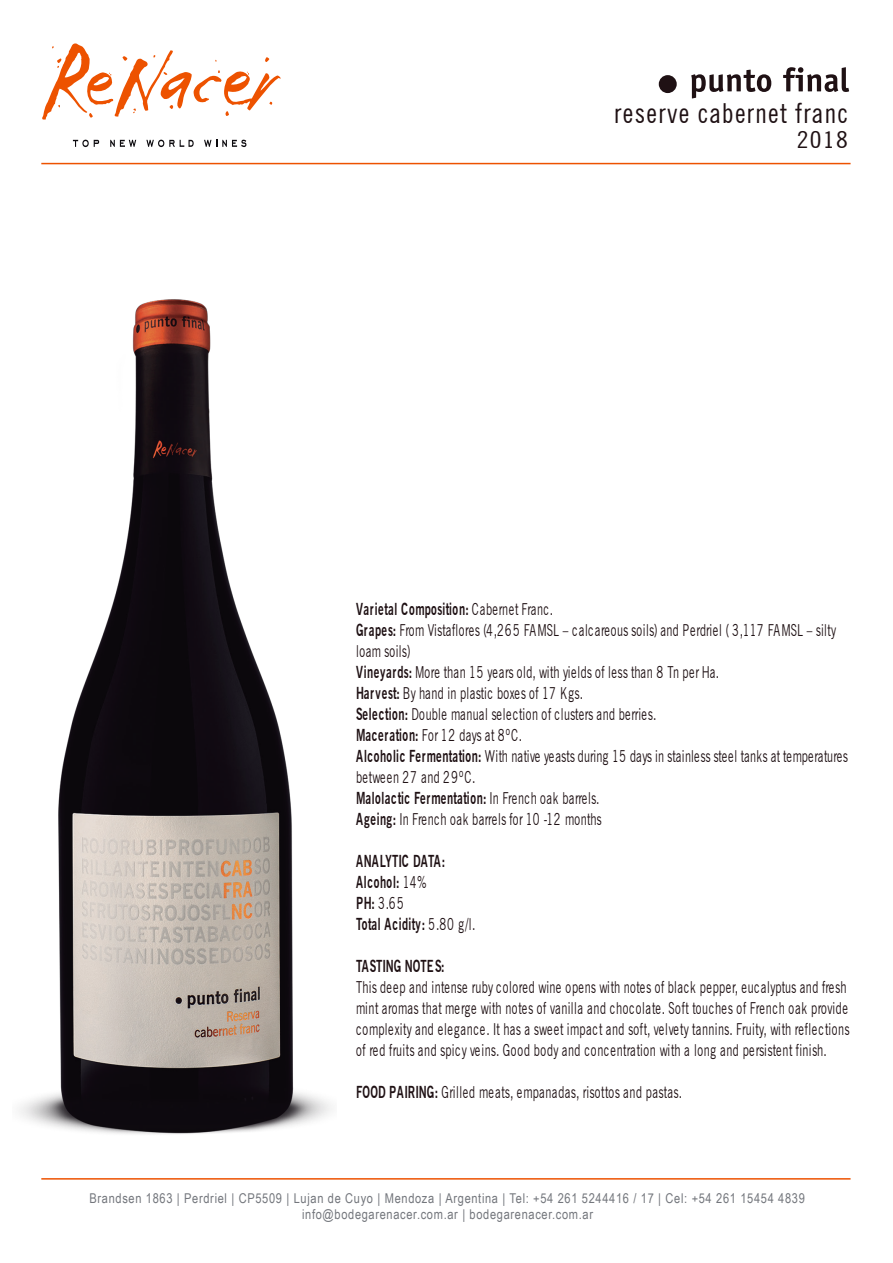
<style>
.page{position:relative;width:893px;height:1263px;background:#fff}
.page>*{position:absolute;margin:0;border:0;box-sizing:border-box;transform-origin:0 0}
.t1{font:condensed 27.6px "News Gothic BT";letter-spacing:.05em;color:#1f1114}
.t2{font:condensed 23.25px "News Gothic BT";color:#1f1114;scale:1.19 1}
.t3{font:16.5px/21px "News Gothic BT";letter-spacing:.04em;color:#1f1114;scale:.68 1}
.t4{font:700 16.5px/21px "News Gothic BT";letter-spacing:.045em;color:#1f1114;scale:.68 1}
.t5{font:700 16.5px "News Gothic BT";letter-spacing:-.005em;color:#1f1114;scale:.68 1}
.t6{font:13.5px/16.2px "Arial Narrow";letter-spacing:.05em;color:#73767c;text-align:center}
.s1{font-weight:700}
.s2{font-weight:400}
</style>
<div class="page">
<svg style="left:42px;top:43px;width:239px;height:77px"></svg>
<svg style="left:73px;top:140px;width:26px;height:7px"></svg>
<svg style="left:110px;top:140px;width:26px;height:7px"></svg>
<svg style="left:146px;top:140px;width:48px;height:7px"></svg>
<svg style="left:204px;top:140px;width:42px;height:7px"></svg>
<svg style="left:691px;top:70px;width:80px;height:28px"></svg>
<svg style="left:783px;top:67px;width:66px;height:25px"></svg>
<div style="left:659px;top:75px;width:18px;height:18px;background:#1f1114;border-radius:50%"></div>
<hr style="left:41px;top:1178px;width:810px;height:1px;background:#ed5200">
<hr style="left:41px;top:163px;width:810px;height:1px;background:#ed5200">
<img style="left:19px;top:299px;width:313px;height:835px">
<h1 class="t1" style="left:614px;top:97px;width:235px">reserve cabernet franc</h1>
<h2 class="t2" style="left:797px;top:125px;width:44px">2018</h2>
<p class="t3" style="left:356px;top:599px;width:725px"><span class="s1">Varietal Composition:</span> Cabernet Franc.<br><span class="s1">Grapes:</span> From Vistaflores (4,265 FAMSL – calcareous soils) and Perdriel ( 3,117 FAMSL – silty loam soils)<br><span class="s1">Vineyards:</span> More than 15 years old, with yields of less than 8 Tn per Ha.<br><span class="s1">Harvest:</span> By hand in plastic boxes of 17 Kgs.<br><span class="s1">Selection:</span> Double manual selection of clusters and berries.<br><span class="s1">Maceration:</span> For 12 days at 8ºC.<br><span class="s1">Alcoholic Fermentation:</span> With native yeasts during 15 days in stainless steel tanks at temperatures between 27 and 29ºC.<br><span class="s1">Malolactic Fermentation:</span> In French oak barrels.<br><span class="s1">Ageing:</span> In French oak barrels for 10 -12 months</p>
<p class="t4" style="left:356px;top:851px;width:177px">ANALYTIC DATA:<br>Alcohol: <span class="s2">14%<br></span>PH: <span class="s2">3.65<br></span>Total Acidity: <span class="s2">5.80 g/l.</span></p>
<p class="t5" style="left:356px;top:956px;width:132px">TASTING NOTES:</p>
<p class="t3" style="left:356px;top:977px;width:727px">This deep and intense ruby colored wine opens with notes of black pepper, eucalyptus and fresh mint aromas that merge with notes of vanilla and chocolate. Soft touches of French oak provide complexity and elegance. It has a sweet impact and soft, velvety tannins. Fruity, with reflections of red fruits and spicy veins. Good body and concentration with a long and persistent finish.</p>
<p class="t3" style="left:356px;top:1082px;width:481px"><span class="s1">FOOD PAIRING:</span> Grilled meats, empanadas, risottos and pastas.</p>
<p class="t6" style="left:90px;top:1190px;width:717px">Brandsen 1863 | Perdriel | CP5509 | Lujan de Cuyo | Mendoza | Argentina | Tel: +54 261 5244416 / 17 | Cel: +54 261 15454 4839 info@bodegarenacer.com.ar | bodegarenacer.com.ar</p>
</div>
